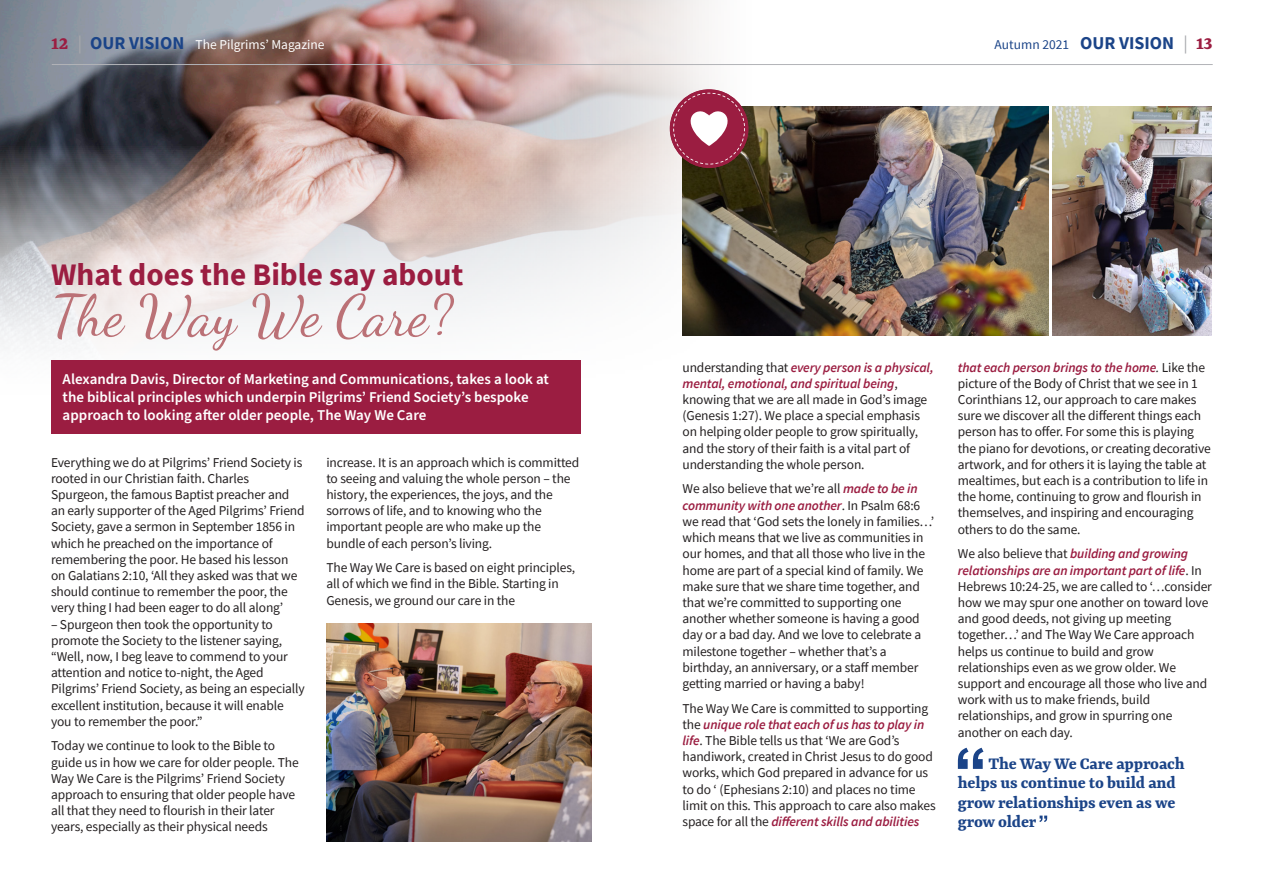
<style>
.page{position:relative;width:1263px;height:893px;background:#fff}
.page>*{position:absolute;margin:0;border:0;box-sizing:border-box;transform-origin:0 0}
.t1{font:57.45px "Dancing Script";letter-spacing:-.015em;color:#bb7176}
.t2{font:700 31.2px "Source Sans Pro";color:#9b1d41}
.t3{font:700 18.6px/19.5px "Yrsa";letter-spacing:-.01em;color:#1b4488}
.t4{font:600 15px/18px "Source Sans Pro";color:#fff}
.t5{font:13.5px/16.2px "Source Sans Pro";letter-spacing:-.01em;color:#231f20}
.t6{font:13.5px "Source Sans Pro";color:#fff}
.t7{font:13.5px "Source Sans Pro";color:#1b4488}
.s1{font-family:"Yrsa";font-weight:700;font-size:21px;color:#9b1d41}
.s2{font-size:18px;color:#a8a9ad}
.s3{font-weight:700;font-size:18px;color:#1b4488}
.s4{font-weight:700;font-size:18px}
.s5{font-weight:600;font-style:italic;color:#9b1d41}
.s6{font-style:italic}
</style>
<div class="page">
<img style="left:0;top:0;width:726px;height:401px">
<hr style="left:52px;top:64px;width:1161px;height:1px;background:#b2b3b7">
<img style="left:682px;top:106px;width:366px;height:230px">
<div style="left:51px;top:361px;width:529px;height:73px;background:#9b1d41"></div>
<svg style="left:958px;top:748px;width:25px;height:21px"></svg>
<svg style="left:1039px;top:816px;width:8px;height:6px"></svg>
<img style="left:1052px;top:106px;width:160px;height:230px">
<div style="left:670px;top:89px;width:78px;height:79px;background:#9b1d41;border-radius:50%"></div>
<svg style="left:673px;top:93px;width:72px;height:72px"></svg>
<img style="left:326px;top:624px;width:265px;height:218px">
<p class="t6" style="left:51px;top:36px;width:275px"><span class="s1">12</span> <span class="s2">|</span> <span class="s3">OUR VISION</span> The Pilgrims’ Magazine</p>
<p class="t7" style="left:995px;top:36px;width:220px">Autumn 2021 <span class="s4">OUR VISION</span> <span class="s2">|</span> <span class="s1">13</span></p>
<p class="t2" style="left:51px;top:254px;width:414px">What does the Bible say about</p>
<p class="t1" style="left:51px;top:282px;width:403px">The Way We Care?</p>
<p class="t4" style="left:63px;top:370px;width:488px">Alexandra Davis, Director of Marketing and Communications, takes a look at the biblical principles which underpin Pilgrims’ Friend Society’s bespoke approach to looking after older people, The Way We Care</p>
<p class="t5" style="left:682px;top:359px;width:253px">understanding that <span class="s5">every person is a physical, mental, emotional, and spiritual being</span>, knowing that we are all made in God’s image (Genesis 1:27). We place a special emphasis on helping older people to grow spiritually, and the story of their faith is a vital part of understanding the whole person.</p>
<p class="t5" style="left:682px;top:481px;width:253px">We also believe that we’re all <span class="s5">made to be in community with one another</span>. In Psalm 68:6 we read that ‘God sets the lonely in families…’ which means that we live as communities in our homes, and that all those who live in the home are part of a special kind of family. We make sure that we share time together, and that we’re committed to supporting one another whether someone is having a good day or a bad day. And we love to celebrate a milestone together – whether that’s a birthday, an anniversary, or a staff member getting married or having a baby!</p>
<p class="t5" style="left:682px;top:700px;width:255px">The Way We Care is committed to supporting the <span class="s5">unique role that each of us has to play in life</span>. The Bible tells us that ‘We are God’s handiwork, created in Christ Jesus to do good works, which God prepared in advance for us to do ‘ (Ephesians 2:10) and places no time limit on this. This approach to care also makes space for all the <span class="s5">different skills and abilities</span></p>
<p class="t5" style="left:51px;top:454px;width:255px">Everything we do at Pilgrims’ Friend Society is rooted in our Christian faith. Charles Spurgeon, the famous Baptist preacher and an early supporter of the Aged Pilgrims’ Friend Society, gave a sermon in September 1856 in which he preached on the importance of remembering the poor. He based his lesson on Galatians 2:10, ‘All they asked was that we should continue to remember the poor, the very thing I had been eager to do all along’</p>
<p class="t5" style="left:51px;top:616px;width:255px">– Spurgeon then took the opportunity to promote the Society to the listener saying, “Well, now, I beg leave to commend to your attention and notice to-night, the Aged Pilgrims’ Friend Society, as being an especially excellent institution, because it will enable you to remember the poor.”</p>
<p class="t5" style="left:51px;top:738px;width:249px">Today we continue to look to the Bible to guide us in how we care for older people. The Way We Care is the Pilgrims’ Friend Society approach to ensuring that older people have all that they need to flourish in their later years, especially as their physical needs</p>
<p class="t5" style="left:326px;top:454px;width:254px">increase. It is an approach which is committed to seeing and valuing the whole person – the history, the experiences, the joys, and the sorrows of life, and to knowing who the important people are who make up the bundle of each person’s living.</p>
<p class="t5" style="left:326px;top:560px;width:250px">The Way We Care is based on eight principles, all of which we find in the Bible. Starting in<br>Genesis, we ground our care in the</p>
<p class="t5" style="left:958px;top:359px;width:255px"><span class="s5">that each person brings to the home</span><span class="s6">.</span> Like the picture of the Body of Christ that we see in 1<br>Corinthians 12, our approach to care makes sure we discover all the different things each person has to offer. For some this is playing the piano for devotions, or creating decorative artwork, and for others it is laying the table at mealtimes, but each is a contribution to life in the home, continuing to grow and flourish in themselves, and inspiring and encouraging others to do the same.</p>
<p class="t5" style="left:958px;top:546px;width:256px">We also believe that <span class="s5">building and growing relationships are an important part of life</span>. In Hebrews 10:24-25, we are called to ‘…consider how we may spur one another on toward love and good deeds, not giving up meeting together…’ and The Way We Care approach helps us continue to build and grow relationships even as we grow older. We support and encourage all those who live and work with us to make friends, build relationships, and grow in spurring one another on each day.</p>
<p class="t3" style="left:958px;top:753px;width:228px;text-indent:31px">The Way We Care approach helps us continue to build and grow relationships even as we grow older</p>
</div>
